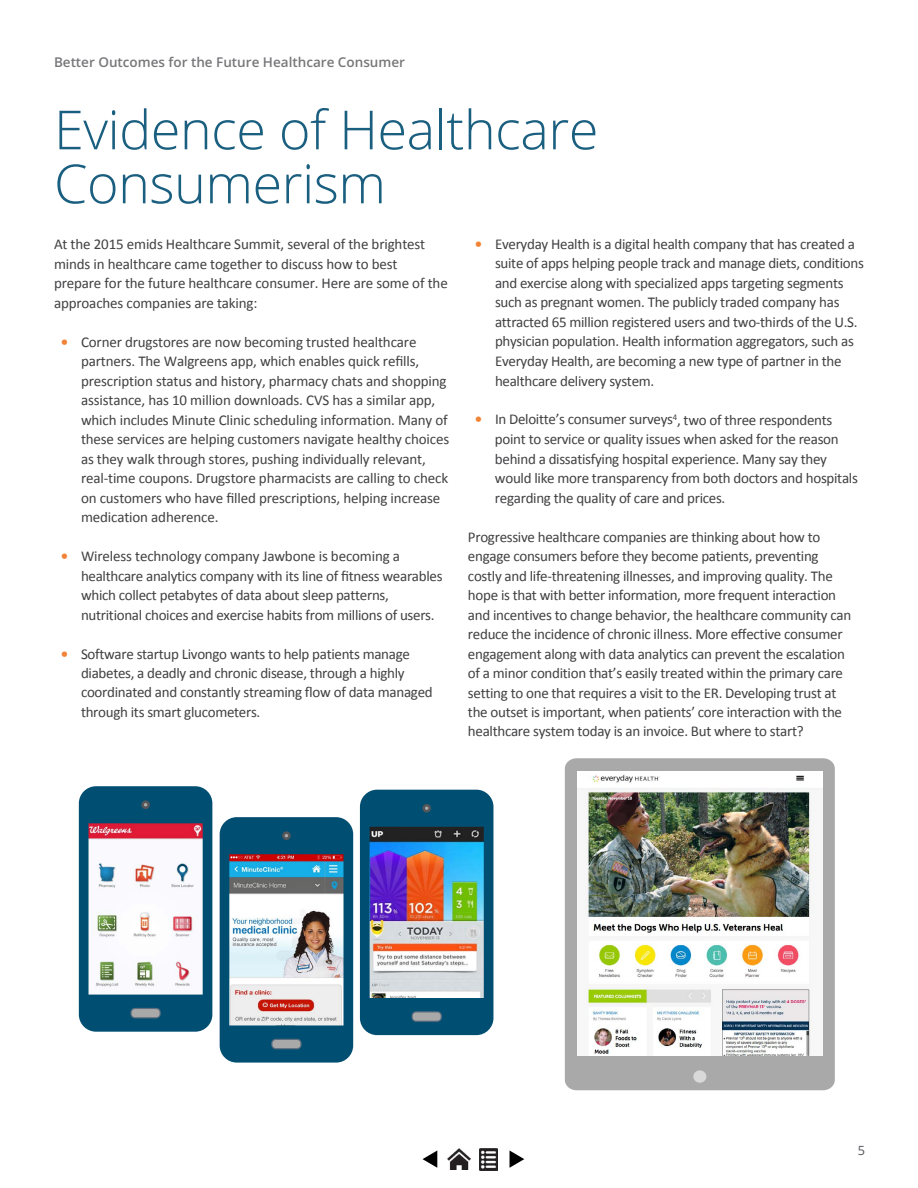
<style>
.page{position:relative;width:918px;height:1188px;background:#fff}
.page>*{position:absolute;margin:0;border:0;box-sizing:border-box;transform-origin:0 0}
.t1{font:300 54px/54px "Open Sans";letter-spacing:-.01em;color:#1a5f7f}
.t2{font:15px/19.5px "Calibri";letter-spacing:-.02em;color:#414042}
.t3{font:600 13.5px "Open Sans";color:#77777a}
.t4{font:12.75px "Open Sans";color:#55565a}
.s1{font-weight:700;color:#f18337}
</style>
<div class="page">
<svg style="left:79px;top:786px;width:133px;height:246px"></svg>
<svg style="left:220px;top:817px;width:133px;height:246px;background:#7694a5"></svg>
<img style="left:360px;top:790px;width:133px;height:245px">
<div style="left:565px;top:758px;width:270px;height:332px;background:#aaa9aa"></div>
<img style="left:577px;top:771px;width:245px;height:284px">
<div style="left:693px;top:1070px;width:13px;height:13px;background:#d9d9d9;border-radius:50%"></div>
<img style="left:447px;top:1148px;width:24px;height:22px">
<img style="left:480px;top:1148px;width:17px;height:22px">
<svg style="left:423px;top:1150px;width:14px;height:18px"></svg>
<svg style="left:510px;top:1150px;width:14px;height:18px"></svg>
<p class="t3" style="left:54px;top:53px;width:353px">Better Outcomes for the Future Healthcare Consumer</p>
<h1 class="t1" style="left:54px;top:101px;width:546px">Evidence of Healthcare<br>Consumerism</h1>
<p class="t2" style="left:54px;top:234px;width:395px">At the 2015 emids Healthcare Summit, several of the brightest minds in healthcare came together to discuss how to best prepare for the future healthcare consumer. Here are some of the approaches companies are taking:</p>
<p class="t2" style="left:81px;top:331px;width:370px;text-indent:-20px"><span class="s1">•</span> Corner drugstores are now becoming trusted healthcare partners. The Walgreens app, which enables quick refills, prescription status and history, pharmacy chats and shopping assistance, has 10 million downloads. CVS has a similar app, which includes Minute Clinic scheduling information. Many of these services are helping customers navigate healthy choices as they walk through stores, pushing individually relevant, real-time coupons. Drugstore pharmacists are calling to check on customers who have filled prescriptions, helping increase medication adherence.</p>
<p class="t2" style="left:81px;top:546px;width:363px;text-indent:-20px"><span class="s1">•</span> Wireless technology company Jawbone is becoming a healthcare analytics company with its line of fitness wearables which collect petabytes of data about sleep patterns, nutritional choices and exercise habits from millions of users.</p>
<p class="t2" style="left:81px;top:643px;width:353px;text-indent:-20px"><span class="s1">•</span> Software startup Livongo wants to help patients manage diabetes, a deadly and chronic disease, through a highly coordinated and constantly streaming flow of data managed through its smart glucometers.</p>
<p class="t2" style="left:495px;top:234px;width:370px;text-indent:-20px"><span class="s1">•</span> Everyday Health is a digital health company that has created a suite of apps helping people track and manage diets, conditions and exercise along with specialized apps targeting segments such as pregnant women. The publicly traded company has attracted 65 million registered users and two-thirds of the U.S. physician population. Health information aggregators, such as Everyday Health, are becoming a new type of partner in the healthcare delivery system.</p>
<p class="t2" style="left:495px;top:409px;width:364px;text-indent:-20px"><span class="s1">•</span> In Deloitte’s consumer surveys<sup>4</sup>, two of three respondents point to service or quality issues when asked for the reason behind a dissatisfying hospital experience. Many say they would like more transparency from both doctors and hospitals regarding the quality of care and prices.</p>
<p class="t2" style="left:468px;top:526px;width:385px">Progressive healthcare companies are thinking about how to engage consumers before they become patients, preventing costly and life-threatening illnesses, and improving quality. The hope is that with better information, more frequent interaction and incentives to change behavior, the healthcare community can reduce the incidence of chronic illness. More effective consumer engagement along with data analytics can prevent the escalation of a minor condition that’s easily treated within the primary care setting to one that requires a visit to the ER. Developing trust at the outset is important, when patients’ core interaction with the healthcare system today is an invoice. But where to start?</p>
<p class="t4" style="left:858px;top:1141px;width:9px">5</p>
</div>
